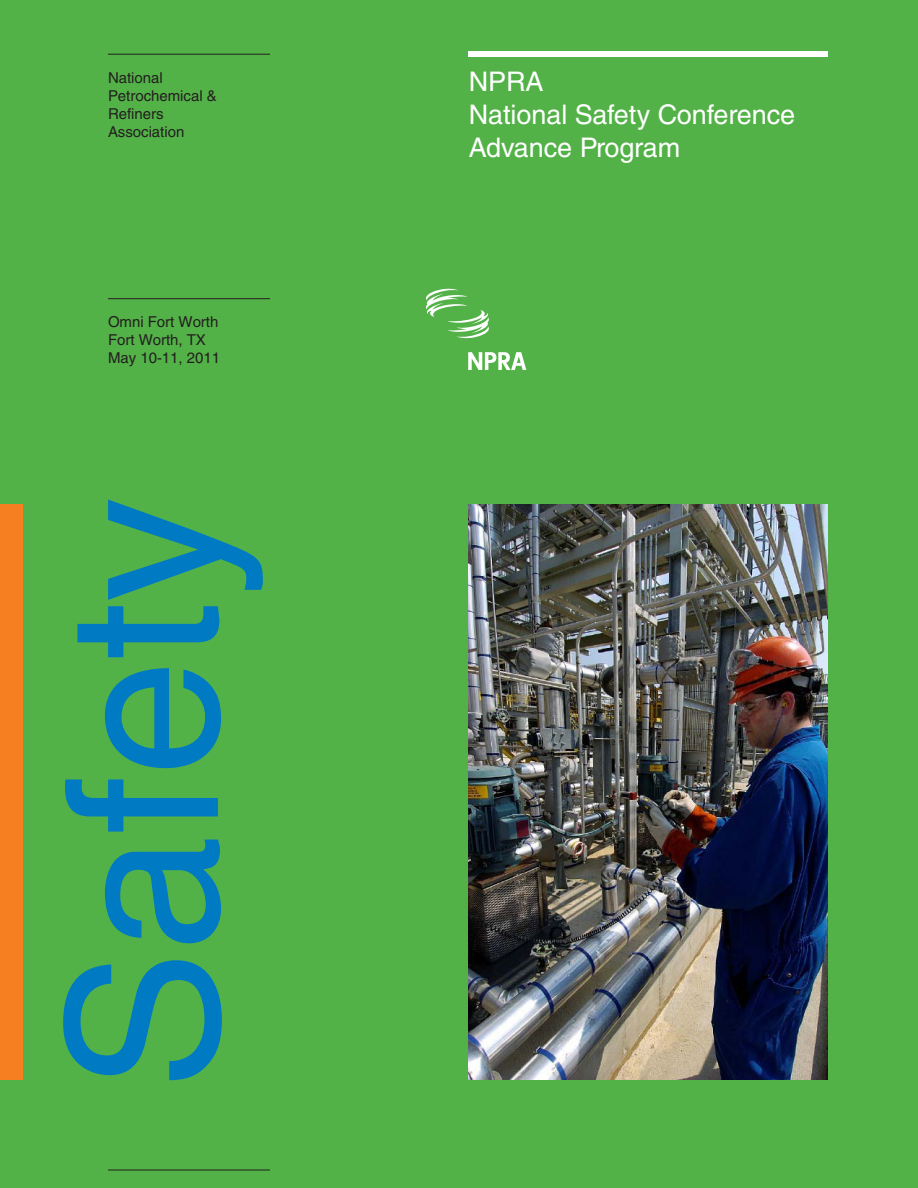
<style>
.page{position:relative;width:918px;height:1188px;background:#53b247}
.page>*{position:absolute;margin:0;border:0;box-sizing:border-box;transform-origin:0 0}
.t1{font:210px "Helvetica LT Std";color:#007bc3}
.Head_Reverse{font:27px "Helvetica LT Std";color:#fff}
.Text_Positive{font:15px/18px "Helvetica LT Std";color:#231f20}
</style>
<div class="page">
<svg style="left:426px;top:288px;width:63px;height:50px"></svg>
<svg style="left:468px;top:352px;width:58px;height:18px"></svg>
<div style="left:468px;top:51px;width:360px;height:6px;background:#fff"></div>
<div style="left:0;top:504px;width:22px;height:576px;background:#f57f21"></div>
<hr style="left:108px;top:54px;width:162px;height:1px;background:#231f20">
<hr style="left:108px;top:298px;width:162px;height:1px;background:#231f20">
<img style="left:468px;top:504px;width:360px;height:576px">
<hr style="left:108px;top:1170px;width:162px;height:1px;background:#231f20">
<p class="Text_Positive" style="left:108px;top:68px;width:56px">National</p>
<p class="Text_Positive" style="left:108px;top:86px;width:110px">Petrochemical &amp;<br>Refiners</p>
<p class="Text_Positive" style="left:108px;top:122px;width:78px">Association</p>
<p class="Text_Positive" style="left:108px;top:313px;width:112px">Omni Fort Worth</p>
<p class="Text_Positive" style="left:108px;top:331px;width:99px">Fort Worth, TX</p>
<p class="Text_Positive" style="left:108px;top:349px;width:114px">May 10-11, 2011</p>
<p class="t1" style="left:22px;top:1090px;width:595px;rotate:-90deg">Safety</p>
<p class="Head_Reverse" style="left:469px;top:66px;width:76px">NPRA</p>
<p class="Head_Reverse" style="left:469px;top:99px;width:328px">National Safety Conference</p>
<p class="Head_Reverse" style="left:469px;top:132px;width:213px">Advance Program</p>
</div>
